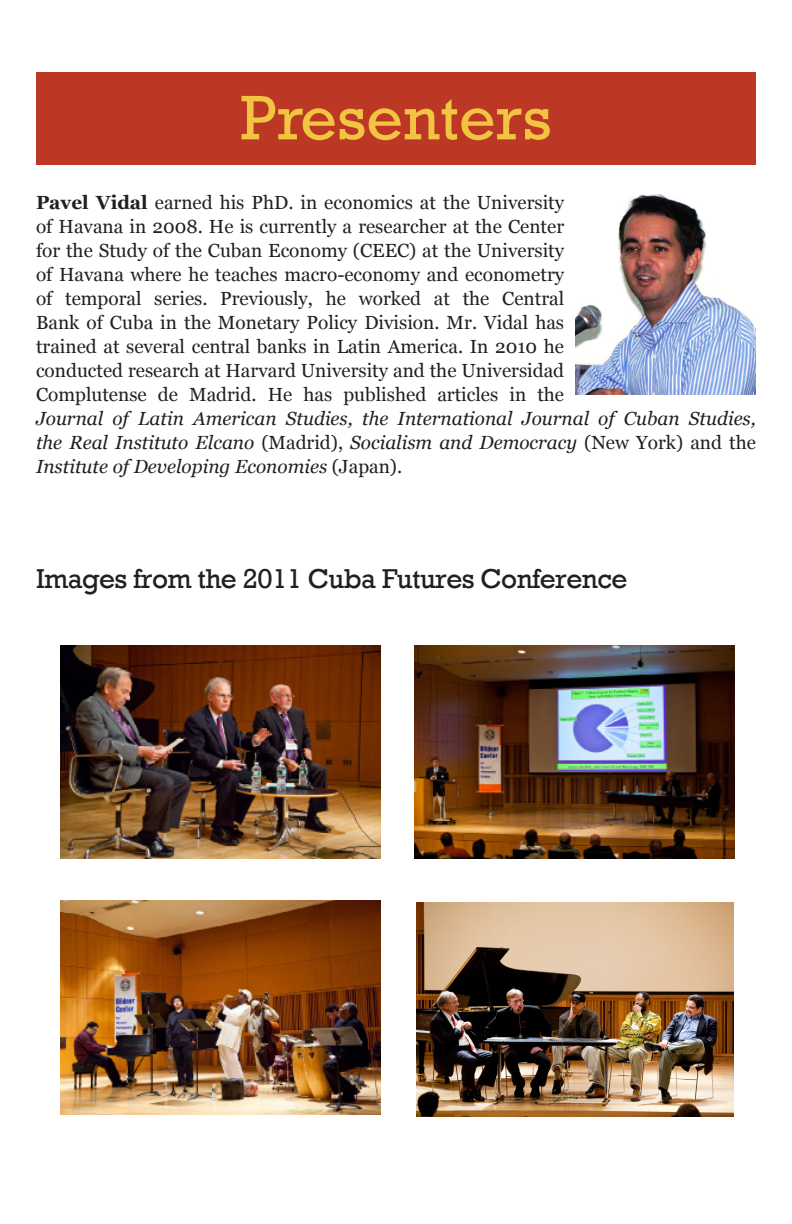
<style>
.page{position:relative;width:792px;height:1224px;background:#fff}
.page>*{position:absolute;margin:0;border:0;box-sizing:border-box;transform-origin:0 0}
.t1{font:64px "Rockwell";color:#f1c442}
.TIME-Section{font:28px "Rockwell";letter-spacing:-.02em;color:#231f20}
.Sectionlistings{font:19px/24px "Georgia";color:#231f20}
.s1{font-weight:700}
.s2{font-style:italic}
</style>
<div class="page">
<img style="left:575px;top:194px;width:181px;height:200px">
<div style="left:36px;top:72px;width:720px;height:92px;background:#bd3725"></div>
<img style="left:60px;top:901px;width:320px;height:213px">
<img style="left:60px;top:645px;width:320px;height:214px">
<img style="left:416px;top:903px;width:317px;height:213px">
<img style="left:414px;top:645px;width:321px;height:214px">
<p class="t1" style="left:240px;top:81px;width:313px">Presenters</p>
<p class="Sectionlistings" style="left:36px;top:191px;width:721px"><span class="s1">Pavel Vidal</span> earned his PhD. in economics at the University<br>of Havana in 2008. He is currently a researcher at the Center<br>for the Study of the Cuban Economy (CEEC) at the University<br>of Havana where he teaches macro-economy and econometry<br>of temporal series. Previously, he worked at the Central<br>Bank of Cuba in the Monetary Policy Division. Mr. Vidal has<br>trained at several central banks in Latin America. In 2010 he<br>conducted research at Harvard University and the Universidad<br>Complutense de Madrid. He has published articles in the<br><span class="s2">Journal of Latin American Studies, the International Journal of Cuban Studies, the Real Instituto Elcano</span> (Madrid), <span class="s2">Socialism and Democracy</span> (New York) and the <span class="s2">Institute of Developing Economies</span> (Japan).</p>
<p class="TIME-Section" style="left:36px;top:562px;width:593px">Images from the 2011 Cuba Futures Conference</p>
</div>
